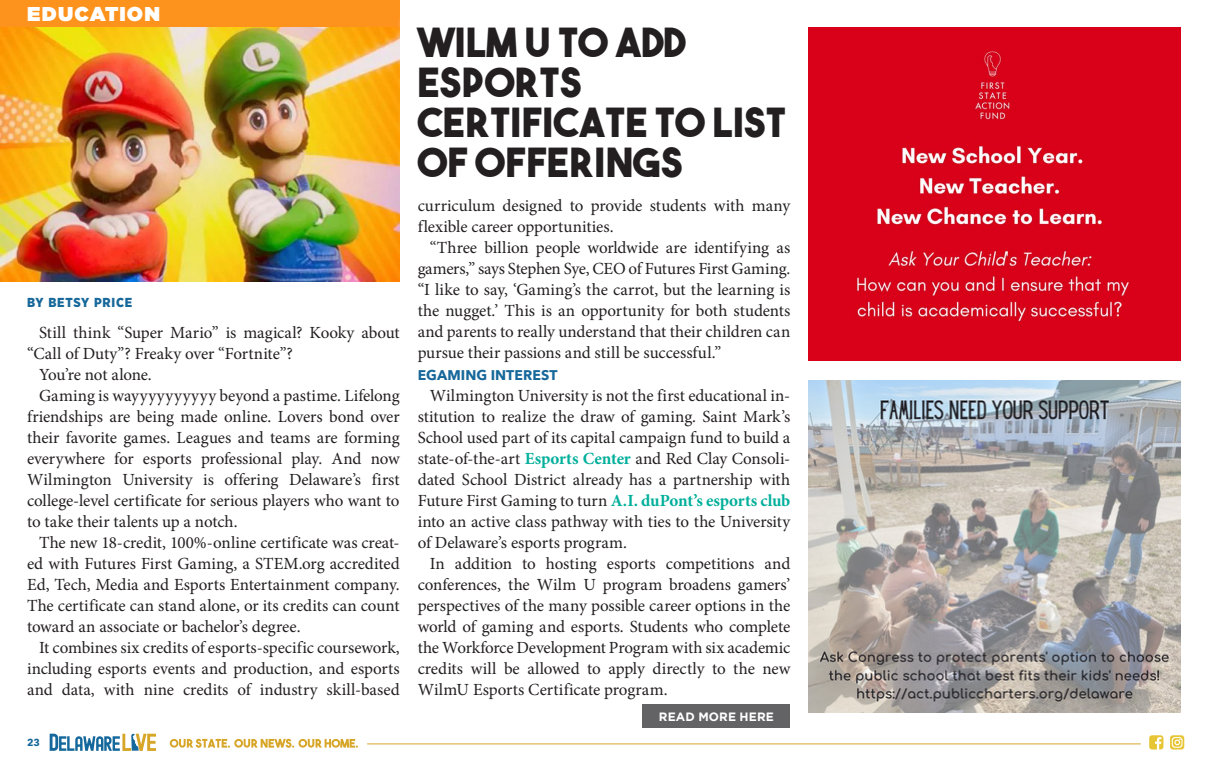
<style>
.page{position:relative;width:1208px;height:769px;background:#fff}
.page>*{position:absolute;margin:0;border:0;box-sizing:border-box;transform-origin:0 0}
.t1{font:40px/40px "The Bold Font";letter-spacing:.01em;color:#231f20}
.t2{font:900 20px "Gotham";letter-spacing:.06em;color:#fff}
.body_copy{font:17px/21px "Minion Pro";letter-spacing:-.005em;color:#231f20;text-align:justify}
.t3{font:700 14px "Avenir Next";letter-spacing:.005em;color:#17689a}
.t4{font:900 13px "Gotham Narrow";letter-spacing:.06em;color:#17689a}
.t5{font:700 12px "Gotham";letter-spacing:.01em;color:#fff}
.t6{font:700 10px "Avenir Next";color:#17689a}
.s1{font-weight:700;color:#00af9b}
</style>
<div class="page">
<div style="left:0;top:0;width:399px;height:27px;background:#fd921d"></div>
<svg style="left:50px;top:733px;width:106px;height:17px"></svg>
<svg style="left:170px;top:738px;width:188px;height:9px"></svg>
<hr style="left:367px;top:743px;width:773px;height:1px;background:#d7a628">
<svg style="left:1149px;top:735px;width:14px;height:14px"></svg>
<svg style="left:1170px;top:735px;width:14px;height:14px"></svg>
<img style="left:0;top:27px;width:399px;height:254px">
<div style="left:395px;top:6px;width:411px;height:193px;background:#fff"></div>
<div style="left:642px;top:704px;width:148px;height:23px;background:#636366"></div>
<img style="left:808px;top:380px;width:372px;height:332px">
<img style="left:808px;top:27px;width:372px;height:334px">
<p class="t2" style="left:27px;top:0;width:134px">EDUCATION</p>
<p class="t4" style="left:27px;top:293px;width:107px">BY BETSY PRICE</p>
<p class="body_copy" style="left:27px;top:321px;width:374px;text-indent:12px">Still think “Super Mario” is magical? Kooky about “Call of Duty”? Freaky over “Fortnite”?</p>
<p class="body_copy" style="left:39px;top:363px;width:114px">You’re not alone.</p>
<p class="body_copy" style="left:27px;top:384px;width:374px;text-indent:12px">Gaming is wayyyyyyyyyy beyond a pastime. Lifelong friendships are being made online. Lovers bond over their favorite games. Leagues and teams are forming everywhere for esports professional play. And now Wilmington University is offering Delaware’s first college-level certificate for serious players who want to to take their talents up a notch.</p>
<p class="body_copy" style="left:27px;top:531px;width:374px;text-indent:12px">The new 18-credit, 100%-online certificate was creat&shy;ed with Futures First Gaming, a STEM.org accredited Ed, Tech, Media and Esports Entertainment company.<br>The certificate can stand alone, or its credits can count toward an associate or bachelor’s degree.</p>
<p class="body_copy" style="left:27px;top:636px;width:374px;text-indent:12px">It combines six credits of esports-specific coursework, including esports events and production, and esports and data, with nine credits of industry skill-based</p>
<p class="t6" style="left:27px;top:733px;width:14px">23</p>
<p class="t1" style="left:417px;top:22px;width:369px">WILM U TO ADD<br>ESPORTS<br>CERTIFICATE TO LIST<br>OF OFFERINGS</p>
<p class="body_copy" style="left:417px;top:195px;width:374px">curriculum designed to provide students with many flexible career opportunities.</p>
<p class="body_copy" style="left:417px;top:237px;width:374px;text-indent:12px">“Three billion people worldwide are identifying as gamers,” says Stephen Sye, CEO of Futures First Gaming. “I like to say, ‘Gaming’s the carrot, but the learning is the nugget.’ This is an opportunity for both students and parents to really understand that their children can pursue their passions and still be successful.”</p>
<p class="t3" style="left:417px;top:362px;width:142px">EGAMING INTEREST</p>
<p class="body_copy" style="left:417px;top:384px;width:374px;text-indent:12px">Wilmington University is not the first educational in&shy;stitution to realize the draw of gaming. Saint Mark’s School used part of its capital campaign fund to build a state-of-the-art <span class="s1">Esports Center</span> and Red Clay Consoli&shy;dated School District already has a partnership with Future First Gaming to turn <span class="s1">A.I. duPont’s esports club </span>into an active class pathway with ties to the University of Delaware’s esports program.</p>
<p class="body_copy" style="left:417px;top:552px;width:374px;text-indent:12px">In addition to hosting esports competitions and conferences, the Wilm U program broadens gamers’ perspectives of the many possible career options in the world of gaming and esports. Students who complete the Workforce Development Program with six academic credits will be allowed to apply directly to the new WilmU Esports Certificate program.</p>
<p class="t5" style="left:659px;top:709px;width:116px">READ MORE HERE</p>
</div>
